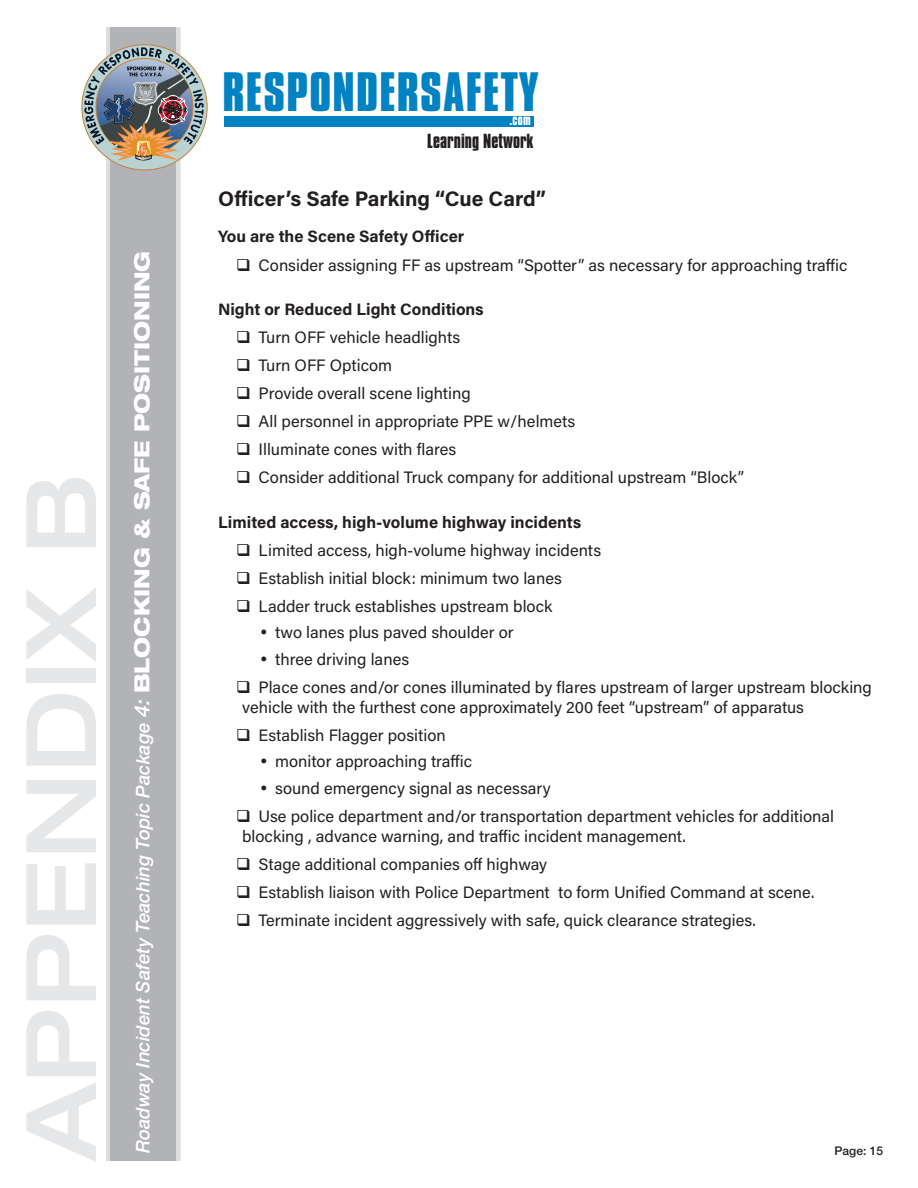
<style>
.page{position:relative;width:918px;height:1188px;background:#fff}
.page>*{position:absolute;margin:0;border:0;box-sizing:border-box;transform-origin:0 0}
.t1{font:500 expanded 97.5px "Helvetica Neue";color:#e6e7e9}
.t2{font:700 47.7px "Compacta BT";letter-spacing:.025em;color:#0082c3}
.t3{font:700 21px "Acumin Pro";color:#231f20}
.t4{font:italic 500 18.75px "Helvetica Neue";letter-spacing:-.01em;color:#fff}
.t5{font:700 17.55px "Compacta BT";color:#231f20}
.t6{font:16.5px/19.8px "Acumin Pro";color:#231f20}
.Check_List_Level_1{font:700 16.5px "Acumin Pro";color:#231f20}
.t7{font:700 12.6px "Compacta BT";color:#fff}
.t8{font:500 12px "Helvetica Neue";color:#231f20}
.s1{font-size:21px}
.s2{font-weight:800;font-style:normal;font-stretch:expanded;font-size:21px}
</style>
<div class="page">
<div style="left:224px;top:116px;width:310px;height:11px;background:#0082c3"></div>
<div style="left:106px;top:27px;width:5px;height:1134px;background:#dcdddf"></div>
<div style="left:111px;top:27px;width:65px;height:1134px;background:#b2b3b7"></div>
<div style="left:176px;top:27px;width:5px;height:1134px;background:#dcdddf"></div>
<img style="left:82px;top:45px;width:125px;height:125px">
<p class="t1" style="left:1px;top:1161px;width:689px;rotate:-90deg">APPENDIX B</p>
<p class="t4" style="left:132px;top:1153px;width:904px;rotate:-90deg">Roadway Incident Safety Teaching Topic Package <span class="s1">4:</span> <span class="s2">BLOCKING &amp; SAFE POSITIONING</span></p>
<h2 class="t2" style="left:223px;top:63px;width:317px">RESPONDERSAFETY</h2>
<p class="t7" style="left:509px;top:113px;width:23px">.com</p>
<p class="t5" style="left:427px;top:131px;width:108px">Learning Network</p>
<p class="t3" style="left:218px;top:183px;width:329px">Officer’s Safe Parking “Cue Card”</p>
<p class="Check_List_Level_1" style="left:218px;top:225px;width:248px">You are the Scene Safety Officer</p>
<p class="t6" style="left:259px;top:254px;width:590px">Consider assigning FF as upstream “Spotter” as necessary for approaching traffic</p>
<p class="Check_List_Level_1" style="left:218px;top:298px;width:267px">Night or Reduced Light Conditions</p>
<p class="t6" style="left:259px;top:327px;width:203px">Turn OFF vehicle headlights</p>
<p class="t6" style="left:259px;top:355px;width:135px">Turn OFF Opticom</p>
<p class="t6" style="left:259px;top:383px;width:214px">Provide overall scene lighting</p>
<p class="t6" style="left:259px;top:411px;width:318px">All personnel in appropriate PPE w/helmets</p>
<p class="t6" style="left:259px;top:439px;width:199px">Illuminate cones with flares</p>
<p class="t6" style="left:259px;top:467px;width:487px">Consider additional Truck company for additional upstream “Block”</p>
<p class="Check_List_Level_1" style="left:218px;top:510px;width:365px">Limited access, high-volume highway incidents</p>
<p class="t6" style="left:259px;top:539px;width:344px">Limited access, high-volume highway incidents</p>
<p class="t6" style="left:259px;top:567px;width:305px">Establish initial block: minimum two lanes</p>
<p class="t6" style="left:259px;top:595px;width:295px">Ladder truck establishes upstream block</p>
<p class="t6" style="left:275px;top:622px;width:240px">two lanes plus paved shoulder or</p>
<p class="t6" style="left:275px;top:648px;width:136px">three driving lanes</p>
<p class="t6" style="left:242px;top:677px;width:631px;text-indent:16px">Place cones and/or cones illuminated by flares upstream of larger upstream blocking vehicle with the furthest cone approximately 200 feet “upstream” of apparatus</p>
<p class="t6" style="left:259px;top:724px;width:189px">Establish Flagger position</p>
<p class="t6" style="left:275px;top:751px;width:198px">monitor approaching traffic</p>
<p class="t6" style="left:275px;top:777px;width:277px">sound emergency signal as necessary</p>
<p class="t6" style="left:242px;top:806px;width:593px;text-indent:16px">Use police department and/or transportation department vehicles for additional blocking , advance warning, and traffic incident management.</p>
<p class="t6" style="left:259px;top:853px;width:290px">Stage additional companies off highway</p>
<p class="t6" style="left:259px;top:881px;width:557px">Establish liaison with Police Department to form Unified Command at scene.</p>
<p class="t6" style="left:259px;top:909px;width:499px">Terminate incident aggressively with safe, quick clearance strategies.</p>
<p class="t8" style="left:835px;top:1143px;width:50px">Page: 15</p>
</div>
